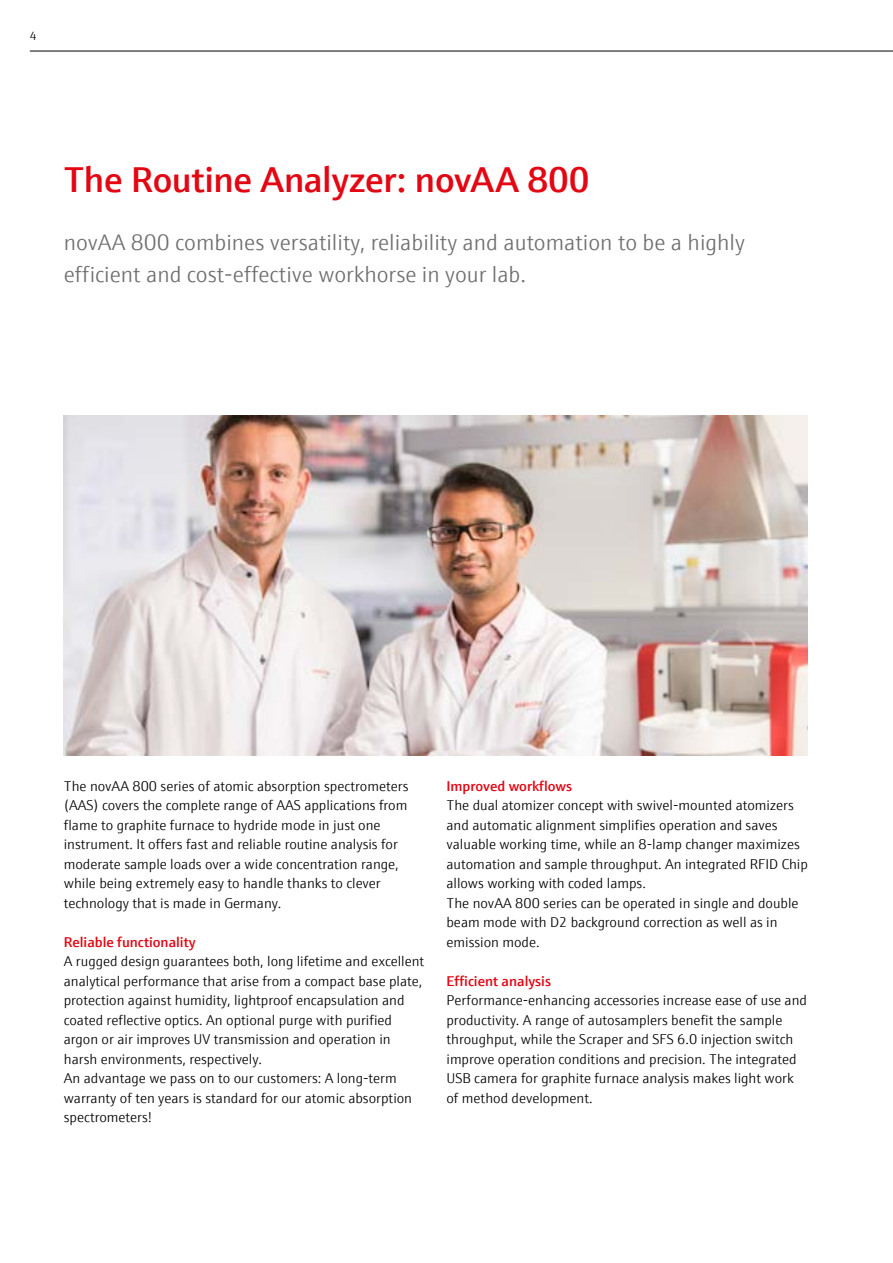
<style>
.page{position:relative;width:893px;height:1263px;background:#fff}
.page>*{position:absolute;margin:0;border:0;box-sizing:border-box;transform-origin:0 0}
.t1{font:600 36px "E+H Sans";letter-spacing:-.01em;color:#e30613}
.t2{font:300 22.5px/32.4px "E+H Sans";color:#706f6f}
.t3{font:300 14.25px/19.5px "E+H Sans";color:#000}
.t4{font:600 14.25px "E+H Sans";color:#e30613}
.t5{font:300 12px "E+H Sans";color:#000}
</style>
<div class="page">
<img style="left:64px;top:416px;width:744px;height:340px">
<hr style="left:30px;top:51px;width:863px;height:1px;background:#000">
<p class="t5" style="left:30px;top:27px;width:8px">4</p>
<h1 class="t1" style="left:64px;top:152px;width:527px">The Routine Analyzer: novAA 800</h1>
<h2 class="t2" style="left:64px;top:224px;width:683px">novAA 800 combines versatility, reliability and automation to be a highly efficient and cost-effective workhorse in your lab.</h2>
<p class="t3" style="left:64px;top:775px;width:346px">The novAA 800 series of atomic absorption spectrometers (AAS) covers the complete range of AAS applications from flame to graphite furnace to hydride mode in just one instrument. It offers fast and reliable routine analysis for moderate sample loads over a wide concentration range, while being extremely easy to handle thanks to clever technology that is made in Germany.</p>
<p class="t4" style="left:64px;top:931px;width:133px">Reliable functionality</p>
<p class="t3" style="left:64px;top:951px;width:362px">A rugged design guarantees both, long lifetime and excellent analytical performance that arise from a compact base plate, protection against humidity, lightproof encapsulation and coated reflective optics. An optional purge with purified argon or air improves UV transmission and operation in harsh environments, respectively.<br>An advantage we pass on to our customers: A long-term warranty of ten years is standard for our atomic absorption spectrometers!</p>
<p class="t4" style="left:446px;top:775px;width:127px">Improved workflows</p>
<p class="t3" style="left:446px;top:795px;width:363px">The dual atomizer concept with swivel-mounted atomizers and automatic alignment simplifies operation and saves valuable working time, while an 8-lamp changer maximizes automation and sample throughput. An integrated RFID Chip allows working with coded lamps.<br>The novAA 800 series can be operated in single and double beam mode with D2 background correction as well as in emission mode.</p>
<p class="t4" style="left:446px;top:970px;width:106px">Efficient analysis</p>
<p class="t3" style="left:446px;top:990px;width:362px">Performance-enhancing accessories increase ease of use and productivity. A range of autosamplers benefit the sample throughput, while the Scraper and SFS 6.0 injection switch improve operation conditions and precision. The integrated USB camera for graphite furnace analysis makes light work of method development.</p>
</div>
